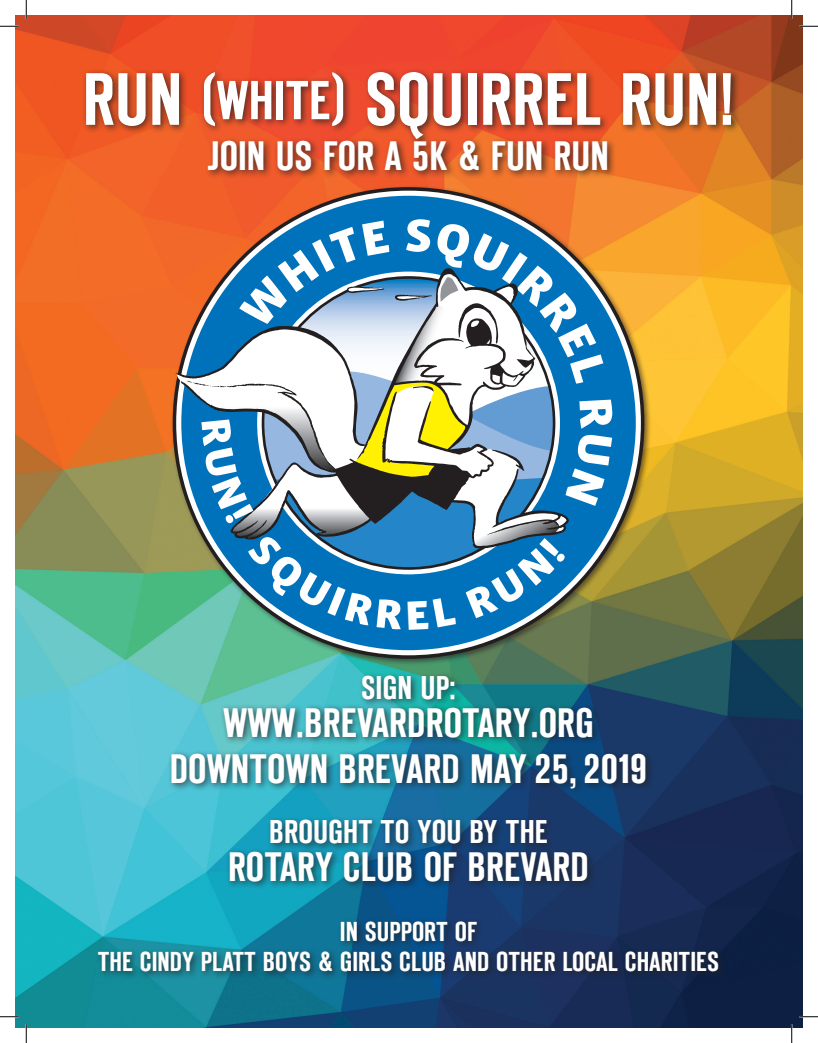
<style>
.page{position:relative;width:818px;height:1043px;background:#fff}
.page>*{position:absolute;margin:0;border:0;box-sizing:border-box;transform-origin:0 0}
.t1{font:67.5px "Tanek";color:#fff}
.t2{font:37.5px "Tanek";color:#fff}
.t3{font:30px "Tanek";color:#fff}
.t4{font:25px "Tanek";color:#fff}
.s1{font-size:50px}
</style>
<div class="page">
<img style="left:15px;top:15px;width:787px;height:1013px">
<div style="left:82px;top:68px;width:658px;height:111px;background:#231f20;opacity:.75"></div>
<div style="left:95px;top:671px;width:632px;height:309px;background:#231f20;opacity:.75"></div>
<div style="left:170px;top:185px;width:481px;height:481px;background:#231f20;opacity:.6"></div>
<div style="left:181px;top:196px;width:454px;height:454px;background:#0072bc;border-radius:50%"></div>
<svg style="left:0;top:25px;width:19px;height:2px"></svg>
<svg style="left:799px;top:25px;width:19px;height:2px"></svg>
<svg style="left:0;top:1015px;width:19px;height:2px"></svg>
<svg style="left:799px;top:1015px;width:19px;height:2px"></svg>
<svg style="left:25px;top:0;width:2px;height:19px"></svg>
<svg style="left:25px;top:1024px;width:2px;height:18px"></svg>
<svg style="left:790px;top:0;width:2px;height:19px"></svg>
<svg style="left:790px;top:1024px;width:2px;height:18px"></svg>
<svg style="left:175px;top:218px;width:438px;height:412px"></svg>
<p class="t1" style="left:83px;top:66px;width:653px">RUN (<span class="s1">WHITE</span>) SQUIRREL RUN!</p>
<p class="t2" style="left:208px;top:137px;width:402px">JOIN US FOR A 5K &amp; FUN RUN</p>
<p class="t3" style="left:361px;top:673px;width:96px">SIGN UP:</p>
<p class="t2" style="left:223px;top:704px;width:372px">WWW.BREVARDROTARY.ORG</p>
<p class="t2" style="left:170px;top:750px;width:479px">DOWNTOWN BREVARD MAY 25, 2019</p>
<p class="t3" style="left:269px;top:817px;width:280px">BROUGHT TO YOU BY THE</p>
<p class="t2" style="left:228px;top:848px;width:362px">ROTARY CLUB OF BREVARD</p>
<p class="t4" style="left:340px;top:919px;width:139px">IN SUPPORT OF</p>
<p class="t4" style="left:98px;top:949px;width:622px">THE CINDY PLATT BOYS &amp; GIRLS CLUB AND OTHER LOCAL CHARITIES</p>
</div>
